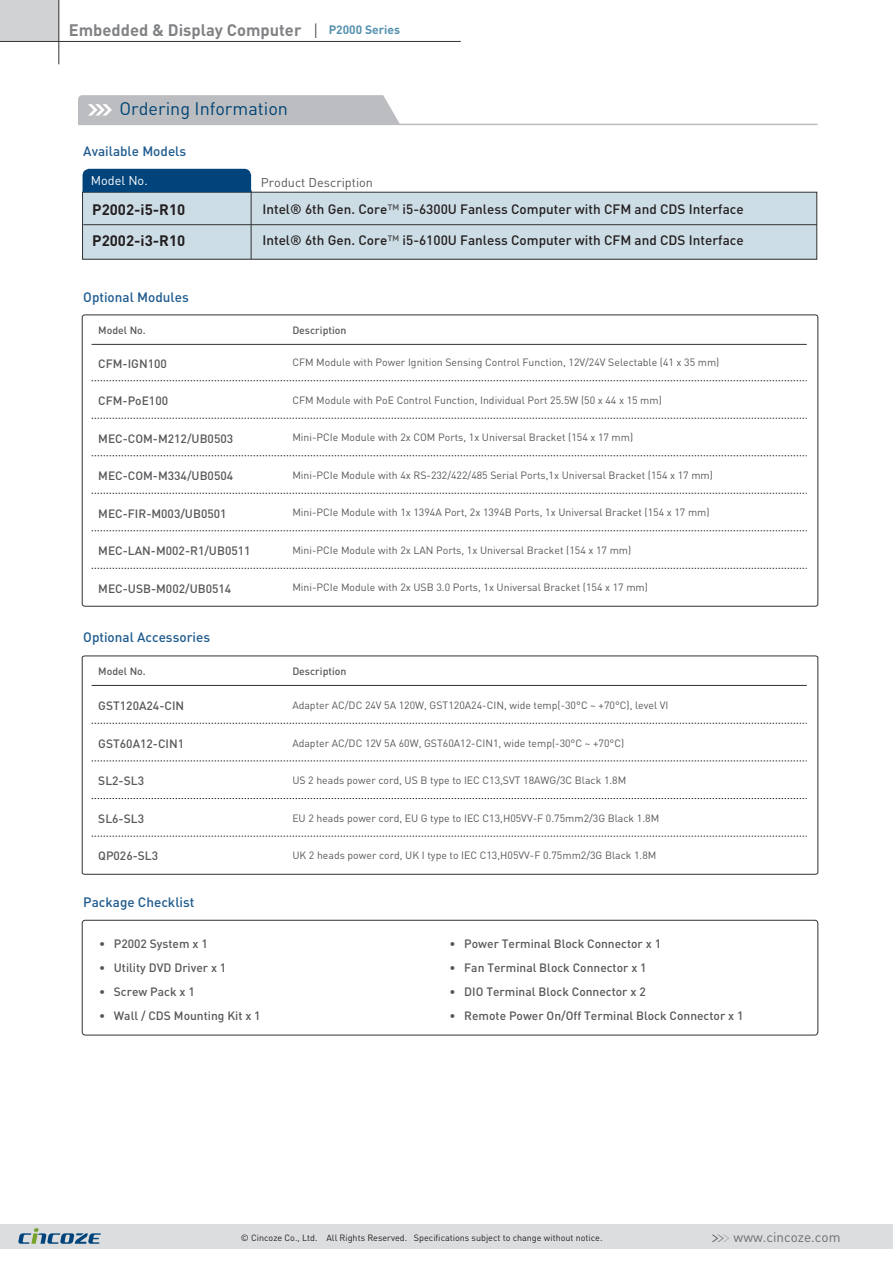
<style>
.page{position:relative;width:893px;height:1263px;background:#fff}
.page>*{position:absolute;margin:0;border:0;box-sizing:border-box;transform-origin:0 0}
.t1{font:18px "DIN Pro";color:#004475}
.t2{font:700 16.5px "DIN Pro";color:#808285}
.t3{font:700 15px "DIN Pro";color:#231f20}
.t4{font:500 13.5px "DIN Pro";color:#231f20}
.t5{font:500 13.5px "DIN Pro";color:#1e5b8f}
.t6{font:13.5px "DIN Pro";color:#6c6d70}
.t7{font:12.6px "DIN Pro";color:#57585a}
.t8{font:12.6px "DIN Pro";color:#fff}
.t9{font:500 12px "DIN Pro";color:#57585a}
.t10{font:700 12px "DIN Pro";color:#5691af}
.t11{font:10.5px "DIN Pro";color:#57585a}
.t12{font:500 10.5px "DIN Pro";color:#57585a}
.t13{font:9px "DIN Pro";color:#231f20}
.s1{font-family:"DIN"}
.s2{font-family:"DIN";color:#57585a}
</style>
<div class="page">
<div style="left:0;top:1225px;width:893px;height:24px;background:#dcdddf"></div>
<svg style="left:18px;top:1228px;width:83px;height:16px"></svg>
<div style="left:0;top:0;width:59px;height:41px;background:#d1d2d4"></div>
<hr style="left:0;top:41px;width:461px;height:1px;background:#313232">
<hr style="left:59px;top:0;width:1px;height:64px;background:#313232">
<svg style="left:315px;top:23px;width:1px;height:15px"></svg>
<hr style="left:78px;top:124px;width:740px;height:1px;background:#bcbdc0">
<svg style="left:78px;top:95px;width:322px;height:29px"></svg>
<div style="left:83px;top:192px;width:734px;height:67px;background:#cddde6"></div>
<div style="left:82px;top:192px;width:735px;height:67px;border:1px solid #313232"></div>
<hr style="left:251px;top:190px;width:1px;height:69px;background:#313232">
<div style="left:83px;top:169px;width:168px;height:23px;background:#00447b"></div>
<svg style="left:82px;top:314px;width:736px;height:293px"></svg>
<svg style="left:82px;top:655px;width:736px;height:220px"></svg>
<div style="left:82px;top:920px;width:736px;height:115px;border:1px solid #313232;border-radius:3px"></div>
<svg style="left:712px;top:1234px;width:18px;height:8px"></svg>
<hr style="left:83px;top:224px;width:734px;height:1px;background:#313232">
<h2 class="t2" style="left:69px;top:16px;width:234px">Embedded &amp; Display Computer</h2>
<p class="t10" style="left:329px;top:20px;width:73px">P2000 Series</p>
<h1 class="t1" style="left:119px;top:97px;width:170px">Ordering Information</h1>
<p class="t5" style="left:83px;top:140px;width:104px">Available Models</p>
<p class="t8" style="left:91px;top:172px;width:59px">Model No.</p>
<p class="t7" style="left:261px;top:174px;width:114px">Product Description</p>
<h3 class="t3" style="left:92px;top:197px;width:95px">P2002-i5-R10</h3>
<p class="t4" style="left:262px;top:198px;width:483px">Intel® 6th G<span class="s1">en. Core</span><span class="s2">™</span> i5-6300U Fanless Computer with CFM and CDS Interface</p>
<h3 class="t3" style="left:92px;top:228px;width:95px">P2002-i3-R10</h3>
<p class="t4" style="left:262px;top:230px;width:483px">Intel® 6th G<span class="s1">en. Core</span><span class="s2">™</span> i5-6100U Fanless Computer with CFM and CDS Interface</p>
<p class="t5" style="left:83px;top:287px;width:107px">Optional Modules</p>
<p class="t12" style="left:98px;top:322px;width:49px">Model No.</p>
<p class="t9" style="left:98px;top:354px;width:70px">CFM-IGN100</p>
<p class="t9" style="left:98px;top:391px;width:71px">CFM-PoE100</p>
<p class="t9" style="left:98px;top:429px;width:136px">MEC-COM-M212/UB0503</p>
<p class="t9" style="left:98px;top:466px;width:136px">MEC-COM-M334/UB0504</p>
<p class="t9" style="left:98px;top:504px;width:130px">MEC-FIR-M003/UB0501</p>
<p class="t9" style="left:98px;top:541px;width:154px">MEC-LAN-M002-R1/UB0511</p>
<p class="t9" style="left:98px;top:579px;width:135px">MEC-USB-M002/UB0514</p>
<p class="t5" style="left:83px;top:626px;width:128px">Optional Accessories</p>
<p class="t12" style="left:98px;top:663px;width:49px">Model No.</p>
<p class="t9" style="left:98px;top:696px;width:87px">GST120A24-CIN</p>
<p class="t9" style="left:98px;top:734px;width:87px">GST60A12-CIN1</p>
<p class="t9" style="left:98px;top:771px;width:47px">SL2-SL3</p>
<p class="t9" style="left:98px;top:809px;width:47px">SL6-SL3</p>
<p class="t9" style="left:98px;top:846px;width:61px">QP026-SL3</p>
<p class="t5" style="left:83px;top:891px;width:113px">Package Checklist</p>
<p class="t9" style="left:99px;top:933px;width:110px">• P2002 System x 1</p>
<p class="t9" style="left:99px;top:957px;width:129px">• Utility DVD Driver x 1</p>
<p class="t9" style="left:99px;top:981px;width:97px">• Screw Pack x 1</p>
<p class="t9" style="left:99px;top:1005px;width:163px">• Wall / CDS Mounting Kit x 1</p>
<p class="t12" style="left:292px;top:322px;width:56px">Description</p>
<p class="t11" style="left:292px;top:355px;width:429px">CFM Module with Power Ignition Sensing Control Function, 12V/24V Selectable (41 x 35 mm)</p>
<p class="t11" style="left:292px;top:393px;width:371px">CFM Module with PoE Control Function, Individual Port 25.5W (50 x 44 x 15 mm)</p>
<p class="t11" style="left:292px;top:430px;width:342px">Mini-PCIe Module with 2x COM Ports, 1x Universal Bracket (154 x 17 mm)</p>
<p class="t11" style="left:292px;top:468px;width:422px">Mini-PCIe Module with 4x RS-232/422/485 Serial Ports,1x Universal Bracket (154 x 17 mm)</p>
<p class="t11" style="left:292px;top:505px;width:419px">Mini-PCIe Module with 1x 1394A Port, 2x 1394B Ports, 1x Universal Bracket (154 x 17 mm)</p>
<p class="t11" style="left:292px;top:543px;width:340px">Mini-PCIe Module with 2x LAN Ports, 1x Universal Bracket (154 x 17 mm)</p>
<p class="t11" style="left:292px;top:580px;width:357px">Mini-PCIe Module with 2x USB 3.0 Ports, 1x Universal Bracket (154 x 17 mm)</p>
<p class="t12" style="left:292px;top:663px;width:56px">Description</p>
<p class="t11" style="left:292px;top:698px;width:378px">Adapter AC/DC 24V 5A 120W, GST120A24-CIN, wide temp(-30°C ~ +70°C), level VI</p>
<p class="t11" style="left:292px;top:735px;width:333px">Adapter AC/DC 12V 5A 60W, GST60A12-CIN1, wide temp(-30°C ~ +70°C)</p>
<p class="t11" style="left:292px;top:773px;width:336px">US 2 heads power cord, US B type to IEC C13,SVT 18AWG/3C Black 1.8M</p>
<p class="t11" style="left:292px;top:810px;width:368px">EU 2 heads power cord, EU G type to IEC C13,H05VV-F 0.75mm2/3G Black 1.8M</p>
<p class="t11" style="left:292px;top:848px;width:366px">UK 2 heads power cord, UK I type to IEC C13,H05VV-F 0.75mm2/3G Black 1.8M</p>
<p class="t9" style="left:449px;top:933px;width:213px">• Power Terminal Block Connector x 1</p>
<p class="t9" style="left:449px;top:957px;width:199px">• Fan Terminal Block Connector x 1</p>
<p class="t9" style="left:449px;top:981px;width:198px">• DIO Terminal Block Connector x 2</p>
<p class="t9" style="left:449px;top:1005px;width:295px">• Remote Power On/Off Terminal Block Connector x 1</p>
<p class="t13" style="left:241px;top:1231px;width:363px">© Cincoze Co., Ltd. All Rights Reserved. Specifications subject to change without notice.</p>
<p class="t6" style="left:734px;top:1228px;width:108px">www.cincoze.com</p>
</div>
